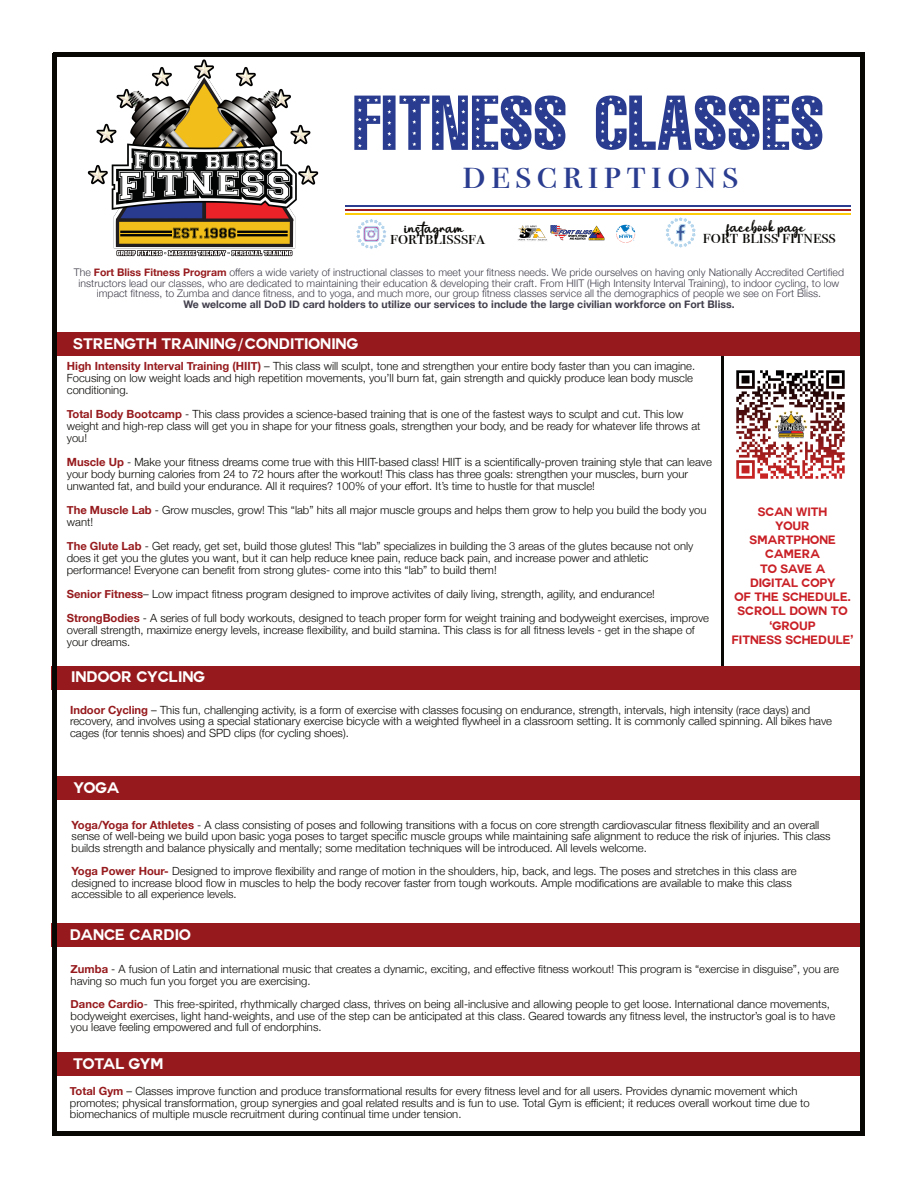
<style>
.page{position:relative;width:918px;height:1188px;background:#fff}
.page>*{position:absolute;margin:0;border:0;box-sizing:border-box;transform-origin:0 0}
.t1{font:44.7px "Bodoni Svty Two SCITCTT";letter-spacing:.125em;color:#293c8f}
.t2{font:21.6px "Weetton Personal Use";color:#080704}
.t3{font:20.1px "Bodoni Svty Two SCITCTT";color:#080704}
.t4{font:19.95px "Bodoni Svty Two SCITCTT";color:#080704}
.t5{font:700 15px "Couture";color:#fff}
.t6{font:700 11.85px/14.2px "Couture";color:#c92026;text-align:center}
.t7{font:300 11.25px/11.6px "Helvetica Neue";color:#080704}
.t8{font:300 10.5px/10.8px "Helvetica Neue";color:#423f4c;text-align:center}
.t9{font:700 10.5px "Helvetica Neue";color:#423f4c}
.s1{font-weight:700;color:#961a1d}
.s2{font-family:"Lucida Grande"}
</style>
<div class="page">
<hr style="left:53px;top:52px;width:811px;height:4px;background:#080704">
<hr style="left:54px;top:1132px;width:810px;height:4px;background:#080704">
<div style="left:54px;top:332px;width:810px;height:24px;background:#961a1d"></div>
<div style="left:52px;top:666px;width:810px;height:23px;background:#961a1d"></div>
<img style="left:60px;top:56px;width:279px;height:201px">
<div style="left:52px;top:923px;width:810px;height:24px;background:#961a1d"></div>
<div style="left:54px;top:1052px;width:810px;height:24px;background:#961a1d"></div>
<div style="left:55px;top:777px;width:810px;height:23px;background:#961a1d"></div>
<svg style="left:354px;top:96px;width:211px;height:54px"></svg>
<svg style="left:596px;top:96px;width:226px;height:54px"></svg>
<hr style="left:345px;top:213px;width:506px;height:2px;background:#fecc09">
<hr style="left:345px;top:209px;width:506px;height:2px;background:#a21d20">
<hr style="left:345px;top:205px;width:506px;height:2px;background:#293c8f">
<svg style="left:616px;top:225px;width:20px;height:18px"></svg>
<img style="left:551px;top:225px;width:54px;height:15px">
<img style="left:518px;top:225px;width:29px;height:16px">
<svg style="left:356px;top:219px;width:31px;height:30px"></svg>
<svg style="left:666px;top:217px;width:30px;height:31px"></svg>
<img style="left:736px;top:370px;width:109px;height:109px">
<hr style="left:722px;top:356px;width:2px;height:310px;background:#080704">
<hr style="left:53px;top:53px;width:4px;height:1083px;background:#080704">
<hr style="left:860px;top:53px;width:4px;height:1083px;background:#080704">
<h1 class="t1" style="left:463px;top:146px;width:277px">descriptions</h1>
<h2 class="t2" style="left:404px;top:220px;width:61px">instagram</h2>
<h2 class="t2" style="left:727px;top:219px;width:80px">facebook page</h2>
<h3 class="t3" style="left:703px;top:225px;width:135px">fort bliss fitness</h3>
<h3 class="t4" style="left:390px;top:226px;width:97px">fortblisssfa</h3>
<p class="t8" style="left:74px;top:266px;width:772px">The <span class="s1">Fort Bliss Fitness Program</span> offers a wide variety of instructional classes to meet your fitness needs. We pride ourselves on having only Nationally Accredited Certified instructors lead our classes, who are dedicated to maintaining their education &amp; developing their craft. From HIIT (High Intensity Interval Training), to indoor cycling, to low impact fitness, to Zumba and dance fitness, and to yoga, and much more, our group fitness classes service all the demographics of people we see on Fort Bliss.</p>
<p class="t9" style="left:183px;top:298px;width:553px">We welcome all DoD ID card holders to utilize our services to include the large civilian workforce on Fort Bliss.</p>
<h3 class="t5" style="left:73px;top:338px;width:286px">STRENGTH TRAINING<span class="s2">/</span>CONDITIONING</h3>
<p class="t7" style="left:67px;top:360px;width:630px;line-height:12px"><span class="s1">High Intensity Interval Training (HIIT)</span> – This class will sculpt, tone and strengthen your entire body faster than you can imagine.<br>Focusing on low weight loads and high repetition movements, you’ll burn fat, gain strength and quickly produce lean body muscle conditioning.</p>
<p class="t7" style="left:67px;top:408px;width:635px;line-height:12px"><span class="s1">Total Body Bootcamp</span> - This class provides a science-based training that is one of the fastest ways to sculpt and cut. This low weight and high-rep class will get you in shape for your fitness goals, strengthen your body, and be ready for whatever life throws at you!</p>
<p class="t7" style="left:67px;top:456px;width:647px;line-height:12px"><span class="s1">Muscle Up</span> - Make your fitness dreams come true with this HIIT-based class! HIIT is a scientifically-proven training style that can leave your body burning calories from 24 to 72 hours after the workout! This class has three goals: strengthen your muscles, burn your unwanted fat, and build your endurance. All it requires? 100% of your effort. It’s time to hustle for that muscle!</p>
<p class="t7" style="left:67px;top:504px;width:641px;line-height:12px"><span class="s1">The Muscle Lab</span> - Grow muscles, grow! This “lab” hits all major muscle groups and helps them grow to help you build the body you want!</p>
<p class="t7" style="left:67px;top:540px;width:628px;line-height:12px"><span class="s1">The Glute Lab</span> - Get ready, get set, build those glutes! This “lab” specializes in building the 3 areas of the glutes because not only does it get you the glutes you want, but it can help reduce knee pain, reduce back pain, and increase power and athletic performance! Everyone can benefit from strong glutes- come into this “lab” to build them!</p>
<p class="t7" style="left:67px;top:582px;width:644px;line-height:24px"><span class="s1">Senior Fitness</span>– Low impact fitness program designed to improve activites of daily living, strength, agility, and endurance!<br><span class="s1">StrongBodies</span> - A series of full body workouts, designed to teach proper form for weight training and bodyweight exercises, improve</p>
<p class="t7" style="left:67px;top:624px;width:630px;line-height:12px">overall strength, maximize energy levels, increase flexibility, and build stamina. This class is for all fitness levels - get in the shape of your dreams.</p>
<h3 class="t5" style="left:71px;top:672px;width:135px">INDOOR CYCLING</h3>
<p class="t6" style="left:732px;top:506px;width:123px">SCAN WITH<br>YOUR<br>SMARTPHONE<br>CAMERA<br>TO SAVE A<br>DIGITAL COPY<br>OF THE SCHEDULE<span class="s2">.<br></span>SCROLL DOWN TO <span class="s2">ʻ</span>GROUP<br>FITNESS SCHEDULE<span class="s2">ʼ</span></p>
<p class="t7" style="left:70px;top:704px;width:764px"><span class="s1">Indoor Cycling</span> – This fun, challenging activity, is a form of exercise with classes focusing on endurance, strength, intervals, high intensity (race days) and recovery, and involves using a special stationary exercise bicycle with a weighted flywheel in a classroom setting. It is commonly called spinning. All bikes have cages (for tennis shoes) and SPD clips (for cycling shoes).</p>
<h3 class="t5" style="left:74px;top:782px;width:47px">YOGA</h3>
<p class="t7" style="left:72px;top:819px;width:761px"><span class="s1">Yoga/Yoga for Athletes</span> - A class consisting of poses and following transitions with a focus on core strength cardiovascular fitness flexibility and an overall sense of well-being we build upon basic yoga poses to target specific muscle groups while maintaining safe alignment to reduce the risk of injuries. This class builds strength and balance physically and mentally; some meditation techniques will be introduced. All levels welcome.</p>
<p class="t7" style="left:72px;top:865px;width:726px"><span class="s1">Yoga Power Hour-</span> Designed to improve flexibility and range of motion in the shoulders, hip, back, and legs. The poses and stretches in this class are designed to increase blood flow in muscles to help the body recover faster from tough workouts. Ample modifications are available to make this class accessible to all experience levels.</p>
<h3 class="t5" style="left:70px;top:929px;width:122px">DANCE CARDIO</h3>
<p class="t7" style="left:71px;top:963px;width:770px"><span class="s1">Zumba</span> - A fusion of Latin and international music that creates a dynamic, exciting, and effective fitness workout! This program is “exercise in disguise”, you are having so much fun you forget you are exercising.</p>
<p class="t7" style="left:71px;top:998px;width:766px"><span class="s1">Dance Cardio</span>- This free-spirited, rhythmically charged class, thrives on being all-inclusive and allowing people to get loose. International dance movements, bodyweight exercises, light hand-weights, and use of the step can be anticipated at this class. Geared towards any fitness level, the instructor’s goal is to have you leave feeling empowered and full of endorphins.</p>
<h3 class="t5" style="left:73px;top:1058px;width:92px">TOTAL GYM</h3>
<p class="t7" style="left:70px;top:1085px;width:741px"><span class="s1">Total Gym</span> – Classes improve function and produce transformational results for every fitness level and for all users. Provides dynamic movement which promotes; physical transformation, group synergies and goal related results and is fun to use. Total Gym is efficient; it reduces overall workout time due to biomechanics of multiple muscle recruitment during continual time under tension.</p>
</div>
